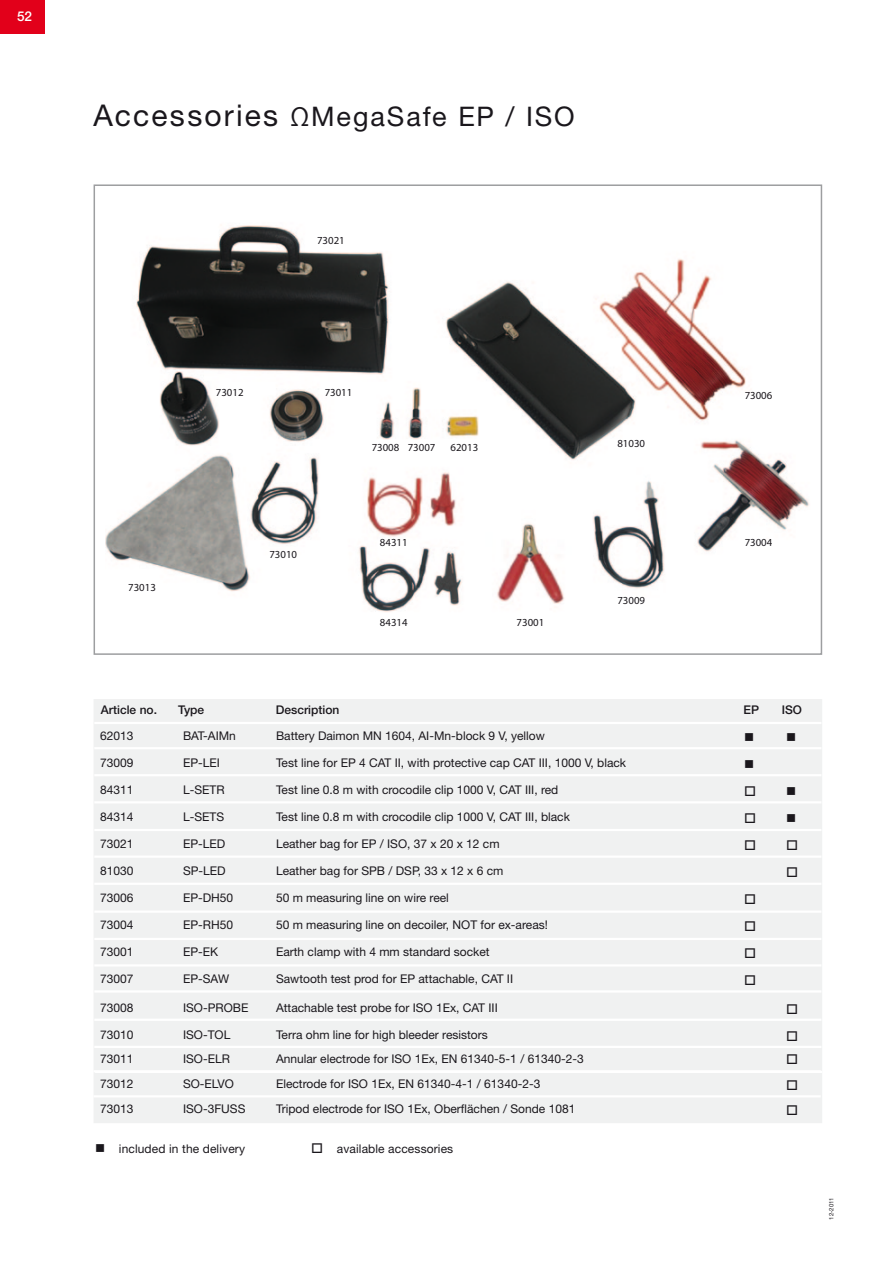
<style>
.page{position:relative;width:893px;height:1263px;background:#fff}
.page>*{position:absolute;margin:0;border:0;box-sizing:border-box;transform-origin:0 0}
.t1{font:27px "Helvetica Neue LT Std";letter-spacing:.065em;color:#1a171c}
.t2{font:13.5px "Wingdings";color:#1a171c}
.Kolumnentitel_-_rech{font:500 13.5px "Helvetica Neue LT Std";color:#fff}
.t3{font:12px "Helvetica Neue LT Std";color:#1a171c}
.t4{font:500 12px "Helvetica Neue LT Std";color:#1a171c}
.t5{font:10.8px "Myriad Pro";color:#1a171c}
.Liste__Quadrate{font:6px "Helvetica Neue LT Std";color:#1a171c}
.s1{font-size:30px}
</style>
<div class="page">
<div style="left:0;top:0;width:45px;height:34px;background:#e2001a"></div>
<div style="left:94px;top:184px;width:728px;height:471px;border:2px solid #9d9ea0"></div>
<img style="left:105px;top:225px;width:705px;height:387px">
<div style="left:94px;top:699px;width:728px;height:424px;background:#f0f1f1"></div>
<hr style="left:94px;top:722px;width:727px;height:2px;background:#fff">
<hr style="left:94px;top:747px;width:727px;height:2px;background:#fff">
<hr style="left:94px;top:774px;width:727px;height:2px;background:#fff">
<hr style="left:94px;top:801px;width:727px;height:2px;background:#fff">
<hr style="left:94px;top:829px;width:727px;height:2px;background:#fff">
<hr style="left:94px;top:855px;width:727px;height:3px;background:#fff">
<hr style="left:94px;top:883px;width:727px;height:2px;background:#fff">
<hr style="left:94px;top:910px;width:727px;height:3px;background:#fff">
<hr style="left:94px;top:938px;width:727px;height:2px;background:#fff">
<hr style="left:94px;top:964px;width:727px;height:2px;background:#fff">
<hr style="left:94px;top:990px;width:727px;height:2px;background:#fff">
<hr style="left:94px;top:1018px;width:727px;height:3px;background:#fff">
<hr style="left:94px;top:1046px;width:727px;height:2px;background:#fff">
<hr style="left:95px;top:1071px;width:727px;height:2px;background:#fff">
<hr style="left:94px;top:1070px;width:727px;height:2px;background:#fff">
<hr style="left:94px;top:1095px;width:727px;height:2px;background:#fff">
<p class="Kolumnentitel_-_rech" style="left:17px;top:8px;width:17px">52</p>
<p class="t1" style="left:94px;top:100px;width:483px"><span class="s1">Accessories</span> ΩMegaSafe EP / ISO</p>
<p class="t5" style="left:317px;top:234px;width:29px">73021</p>
<p class="t5" style="left:216px;top:386px;width:29px">73012</p>
<p class="t5" style="left:325px;top:386px;width:29px">73011</p>
<p class="t5" style="left:372px;top:441px;width:29px">73008</p>
<p class="t5" style="left:408px;top:441px;width:29px">73007</p>
<p class="t5" style="left:450px;top:441px;width:29px">62013</p>
<p class="t5" style="left:617px;top:437px;width:29px">81030</p>
<p class="t5" style="left:745px;top:389px;width:29px">73006</p>
<p class="t5" style="left:128px;top:580px;width:29px">73013</p>
<p class="t5" style="left:269px;top:548px;width:29px">73010</p>
<p class="t5" style="left:380px;top:536px;width:29px">84311</p>
<p class="t5" style="left:380px;top:616px;width:29px">84314</p>
<p class="t5" style="left:517px;top:616px;width:29px">73001</p>
<p class="t5" style="left:617px;top:594px;width:29px">73009</p>
<p class="t5" style="left:745px;top:536px;width:29px">73004</p>
<p class="t4" style="left:101px;top:703px;width:58px">Article no.</p>
<p class="t4" style="left:178px;top:703px;width:28px">Type</p>
<p class="t4" style="left:276px;top:703px;width:65px">Description</p>
<p class="t4" style="left:744px;top:703px;width:17px">EP</p>
<p class="t4" style="left:782px;top:703px;width:22px">ISO</p>
<p class="t3" style="left:100px;top:729px;width:35px">62013</p>
<p class="t3" style="left:183px;top:729px;width:54px">BAT-AIMn</p>
<p class="t3" style="left:276px;top:729px;width:270px">Battery Daimon MN 1604, AI-Mn-block 9 V, yellow</p>
<p class="t2" style="left:744px;top:730px;width:12px">■</p>
<p class="t2" style="left:786px;top:730px;width:12px">■</p>
<p class="t3" style="left:100px;top:756px;width:35px">73009</p>
<p class="t3" style="left:183px;top:756px;width:38px">EP-LEI</p>
<p class="t3" style="left:276px;top:756px;width:352px">Test line for EP 4 CAT II, with protective cap CAT III, 1000 V, black</p>
<p class="t2" style="left:744px;top:757px;width:12px">■</p>
<p class="t3" style="left:100px;top:783px;width:35px">84311</p>
<p class="t3" style="left:183px;top:783px;width:43px">L-SETR</p>
<p class="t3" style="left:276px;top:783px;width:284px">Test line 0.8 m with crocodile clip 1000 V, CAT III, red</p>
<p class="t2" style="left:786px;top:784px;width:12px">■</p>
<p class="t3" style="left:100px;top:810px;width:35px">84314</p>
<p class="t3" style="left:183px;top:810px;width:43px">L-SETS</p>
<p class="t3" style="left:276px;top:810px;width:295px">Test line 0.8 m with crocodile clip 1000 V, CAT III, black</p>
<p class="t2" style="left:786px;top:811px;width:12px">■</p>
<p class="t3" style="left:100px;top:837px;width:35px">73021</p>
<p class="t3" style="left:183px;top:837px;width:44px">EP-LED</p>
<p class="t3" style="left:276px;top:837px;width:225px">Leather bag for EP / ISO, 37 x 20 x 12 cm</p>
<p class="t3" style="left:100px;top:864px;width:35px">81030</p>
<p class="t3" style="left:183px;top:864px;width:44px">SP-LED</p>
<p class="t3" style="left:276px;top:864px;width:229px">Leather bag for SPB / DSP, 33 x 12 x 6 cm</p>
<p class="t3" style="left:100px;top:891px;width:35px">73006</p>
<p class="t3" style="left:183px;top:891px;width:52px">EP-DH50</p>
<p class="t3" style="left:276px;top:891px;width:174px">50 m measuring line on wire reel</p>
<p class="t3" style="left:100px;top:918px;width:35px">73004</p>
<p class="t3" style="left:183px;top:918px;width:52px">EP-RH50</p>
<p class="t3" style="left:276px;top:918px;width:273px">50 m measuring line on decoiler, NOT for ex-areas!</p>
<p class="t3" style="left:100px;top:945px;width:35px">73001</p>
<p class="t3" style="left:183px;top:945px;width:37px">EP-EK</p>
<p class="t3" style="left:276px;top:945px;width:215px">Earth clamp with 4 mm standard socket</p>
<p class="t3" style="left:100px;top:972px;width:35px">73007</p>
<p class="t3" style="left:183px;top:972px;width:48px">EP-SAW</p>
<p class="t3" style="left:276px;top:972px;width:239px">Sawtooth test prod for EP attachable, CAT II</p>
<p class="t3" style="left:100px;top:1000px;width:35px">73008</p>
<p class="t3" style="left:183px;top:1000px;width:67px">ISO-PROBE</p>
<p class="t3" style="left:276px;top:1000px;width:223px">Attachable test probe for ISO 1Ex, CAT III</p>
<p class="t3" style="left:100px;top:1027px;width:35px">73010</p>
<p class="t3" style="left:183px;top:1027px;width:49px">ISO-TOL</p>
<p class="t3" style="left:276px;top:1027px;width:213px">Terra ohm line for high bleeder resistors</p>
<p class="t3" style="left:100px;top:1051px;width:35px">73011</p>
<p class="t3" style="left:183px;top:1051px;width:48px">ISO-ELR</p>
<p class="t3" style="left:276px;top:1051px;width:309px">Annular electrode for ISO 1Ex, EN 61340-5-1 / 61340-2-3</p>
<p class="t3" style="left:100px;top:1076px;width:35px">73012</p>
<p class="t3" style="left:183px;top:1076px;width:52px">SO-ELVO</p>
<p class="t3" style="left:276px;top:1076px;width:266px">Electrode for ISO 1Ex, EN 61340-4-1 / 61340-2-3</p>
<p class="t3" style="left:100px;top:1102px;width:35px">73013</p>
<p class="t3" style="left:183px;top:1102px;width:64px">ISO-3FUSS</p>
<p class="t3" style="left:276px;top:1102px;width:301px">Tripod electrode for ISO 1Ex, Oberflächen / Sonde 1081</p>
<p class="t3" style="left:95px;top:1142px;width:151px">■ included in the delivery</p>
<p class="t3" style="left:311px;top:1142px;width:144px">□ available accessories</p>
<p class="Liste__Quadrate" style="left:828px;top:1220px;width:24px;rotate:-90deg">12-2011</p>
</div>
